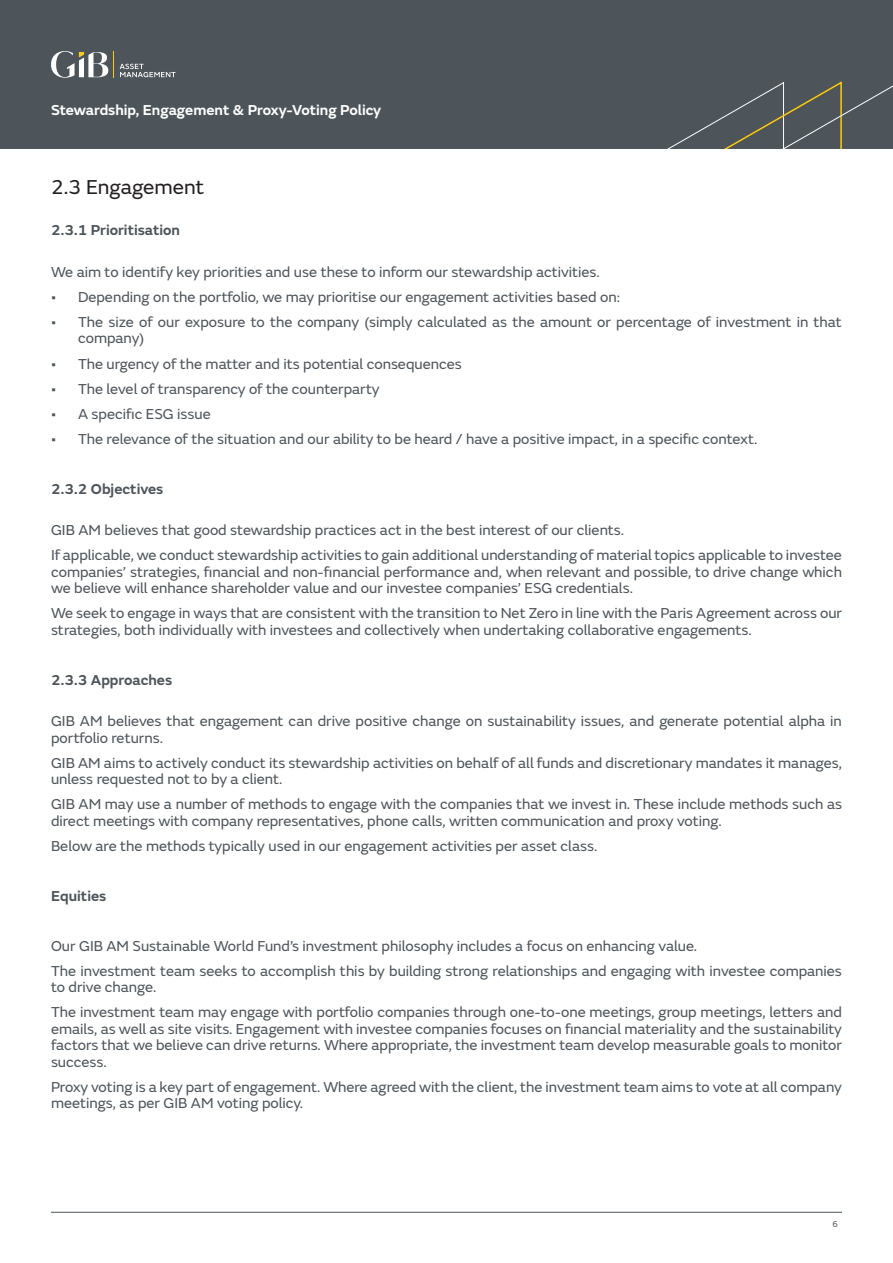
<style>
.page{position:relative;width:893px;height:1263px;background:#fff}
.page>*{position:absolute;margin:0;border:0;box-sizing:border-box;transform-origin:0 0}
.t1{font:21px "FS Emeric";color:#231f20}
.Body{font:15px/16.5px "FS Emeric";color:#4d545a}
.Subhead{font:600 15px "FS Emeric";color:#4d545a}
.t2{font:600 15px "FS Emeric";color:#fff}
.Body-2{font:600 15px "FS Emeric";color:#4d545a}
.t3{font:9px "FS Emeric";color:#4d545a}
</style>
<div class="page">
<div style="left:0;top:0;width:893px;height:149px;background:#4d545a"></div>
<svg style="left:51px;top:51px;width:125px;height:27px"></svg>
<svg style="left:667px;top:81px;width:226px;height:68px"></svg>
<hr style="left:51px;top:1212px;width:791px;height:1px;background:#4d545a">
<p class="t2" style="left:51px;top:99px;width:332px">Stewardship, Engagement &amp; Proxy-Voting Policy</p>
<p class="t1" style="left:51px;top:172px;width:155px">2.3 Engagement</p>
<p class="Subhead" style="left:51px;top:219px;width:131px">2.3.1 Prioritisation</p>
<p class="Body" style="left:51px;top:263px;width:550px">We aim to identify key priorities and use these to inform our stewardship activities.</p>
<p class="Body" style="left:51px;top:288px;width:571px">• Depending on the portfolio, we may prioritise our engagement activities based on:</p>
<p class="Body" style="left:78px;top:313px;width:765px;text-indent:-27px">• The size of our exposure to the company (simply calculated as the amount or percentage of investment in that company)</p>
<p class="Body" style="left:51px;top:354px;width:412px">• The urgency of the matter and its potential consequences</p>
<p class="Body" style="left:51px;top:379px;width:330px">• The level of transparency of the counterparty</p>
<p class="Body" style="left:51px;top:404px;width:161px">• A specific ESG issue</p>
<p class="Body" style="left:51px;top:429px;width:708px">• The relevance of the situation and our ability to be heard / have a positive impact, in a specific context.</p>
<p class="Subhead" style="left:51px;top:477px;width:114px">2.3.2 Objectives</p>
<p class="Body" style="left:51px;top:521px;width:575px">GIB AM believes that good stewardship practices act in the best interest of our clients.</p>
<p class="Body" style="left:51px;top:546px;width:792px;text-align:justify">If applicable, we conduct stewardship activities to gain additional understanding of material topics applicable to investee companies’ strategies, financial and non-financial performance and, when relevant and possible, to drive change which we believe will enhance shareholder value and our investee companies’ ESG credentials.</p>
<p class="Body" style="left:51px;top:604px;width:792px">We seek to engage in ways that are consistent with the transition to Net Zero in line with the Paris Agreement across our strategies, both individually with investees and collectively when undertaking collaborative engagements.</p>
<p class="Subhead" style="left:51px;top:668px;width:123px">2.3.3 Approaches</p>
<p class="Body" style="left:51px;top:712px;width:792px">GIB AM believes that engagement can drive positive change on sustainability issues, and generate potential alpha in portfolio returns.</p>
<p class="Body" style="left:51px;top:753px;width:792px">GIB AM aims to actively conduct its stewardship activities on behalf of all funds and discretionary mandates it manages, unless requested not to by a client.</p>
<p class="Body" style="left:51px;top:795px;width:792px">GIB AM may use a number of methods to engage with the companies that we invest in. These include methods such as direct meetings with company representatives, phone calls, written communication and proxy voting.</p>
<p class="Body" style="left:51px;top:836px;width:548px">Below are the methods typically used in our engagement activities per asset class.</p>
<p class="Body-2" style="left:51px;top:884px;width:57px">Equities</p>
<p class="Body" style="left:51px;top:936px;width:648px">Our GIB AM Sustainable World Fund’s investment philosophy includes a focus on enhancing value.</p>
<p class="Body" style="left:51px;top:961px;width:792px">The investment team seeks to accomplish this by building strong relationships and engaging with investee companies to drive change.</p>
<p class="Body" style="left:51px;top:1003px;width:792px;text-align:justify">The investment team may engage with portfolio companies through one-to-one meetings, group meetings, letters and emails, as well as site visits. Engagement with investee companies focuses on financial materiality and the sustainability factors that we believe can drive returns. Where appropriate, the investment team develop measurable goals to monitor success.</p>
<p class="Body" style="left:51px;top:1077px;width:792px">Proxy voting is a key part of engagement. Where agreed with the client, the investment team aims to vote at all company meetings, as per GIB AM voting policy.</p>
<p class="t3" style="left:832px;top:1217px;width:7px">6</p>
</div>
